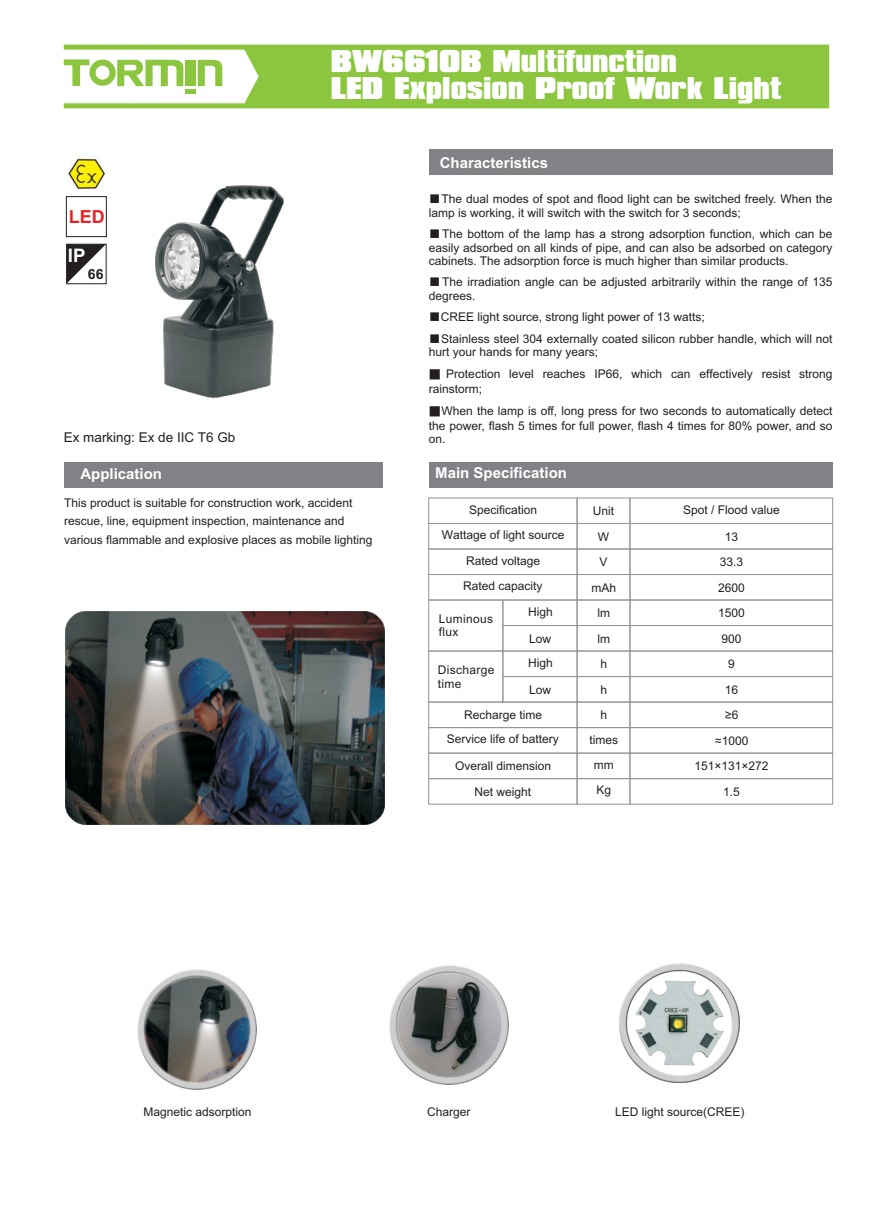
<style>
.page{position:relative;width:893px;height:1212px;background:#fff}
.page>*{position:absolute;margin:0;border:0;box-sizing:border-box;transform-origin:0 0}
.t1{font:900 27px/26.8px "Compacta BT";color:#fff}
.t2{font:700 18.6px "Arial";color:#fff}
.t3{font:700 18px "Arial";color:#ee1d23}
.t4{font:700 15px "Arial";color:#fff}
.t5{font:700 13.95px "Arial";color:#231f20}
.t6{font:13.5px "Arial";color:#231f20}
.t7{font:12px/13.4px "Arial";color:#231f20}
.t8{font:12px/25.5px "Arial Unicode MS";color:#231f20;text-align:center}
.t9{font:12px/13.4px "Arial";letter-spacing:.03em;color:#231f20}
.s1{font-family:"Sim Sun"}
.s2{font-family:"Zhenyan GB"}
.s3{font-family:"Arial"}
.s4{font-family:"Arial Unicode MS"}
</style>
<div class="page">
<div style="left:429px;top:150px;width:404px;height:25px;background:#808285"></div>
<div style="left:66px;top:196px;width:41px;height:41px;border:1px solid #231f20"></div>
<svg style="left:68px;top:246px;width:36px;height:36px"></svg>
<div style="left:66px;top:244px;width:41px;height:40px;border:1px solid #231f20"></div>
<div style="left:64px;top:463px;width:319px;height:25px;background:#808285"></div>
<svg style="left:64px;top:45px;width:765px;height:63px;background:#9acd57"></svg>
<svg style="left:198px;top:60px;width:24px;height:26px"></svg>
<div style="left:185px;top:60px;width:11px;height:26px;background:#8bc63e"></div>
<div style="left:185px;top:89px;width:11px;height:5px;background:#8bc63e"></div>
<svg style="left:64px;top:59px;width:119px;height:27px"></svg>
<img style="left:155px;top:185px;width:129px;height:214px">
<img style="left:66px;top:612px;width:319px;height:212px">
<img style="left:137px;top:970px;width:120px;height:119px">
<img style="left:389px;top:965px;width:119px;height:119px">
<img style="left:620px;top:963px;width:119px;height:119px">
<div style="left:429px;top:463px;width:404px;height:25px;background:#808285"></div>
<div style="left:630px;top:498px;width:203px;height:26px;border:1px solid #939598"></div>
<div style="left:428px;top:498px;width:149px;height:26px;border:1px solid #939598"></div>
<div style="left:577px;top:498px;width:53px;height:26px;border:1px solid #939598"></div>
<div style="left:428px;top:574px;width:149px;height:26px;border:1px solid #939598"></div>
<div style="left:503px;top:600px;width:74px;height:26px;border:1px solid #939598"></div>
<div style="left:503px;top:651px;width:74px;height:26px;border:1px solid #939598"></div>
<div style="left:428px;top:600px;width:75px;height:51px;border:1px solid #939598"></div>
<div style="left:428px;top:651px;width:75px;height:51px;border:1px solid #939598"></div>
<div style="left:503px;top:625px;width:74px;height:26px;border:1px solid #939598"></div>
<div style="left:503px;top:676px;width:74px;height:26px;border:1px solid #939598"></div>
<div style="left:577px;top:574px;width:53px;height:26px;border:1px solid #939598"></div>
<div style="left:577px;top:600px;width:53px;height:26px;border:1px solid #939598"></div>
<div style="left:577px;top:625px;width:53px;height:26px;border:1px solid #939598"></div>
<div style="left:577px;top:651px;width:53px;height:26px;border:1px solid #939598"></div>
<div style="left:577px;top:676px;width:53px;height:26px;border:1px solid #939598"></div>
<div style="left:577px;top:702px;width:53px;height:26px;border:1px solid #939598"></div>
<div style="left:577px;top:727px;width:53px;height:26px;border:1px solid #939598"></div>
<div style="left:577px;top:753px;width:53px;height:26px;border:1px solid #939598"></div>
<div style="left:428px;top:549px;width:149px;height:26px;border:1px solid #939598"></div>
<div style="left:428px;top:702px;width:149px;height:26px;border:1px solid #939598"></div>
<div style="left:428px;top:727px;width:149px;height:26px;border:1px solid #939598"></div>
<div style="left:428px;top:753px;width:149px;height:26px;border:1px solid #939598"></div>
<div style="left:428px;top:778px;width:149px;height:26px;border:1px solid #939598"></div>
<div style="left:577px;top:549px;width:53px;height:26px;border:1px solid #939598"></div>
<div style="left:630px;top:600px;width:203px;height:26px;border:1px solid #939598"></div>
<div style="left:630px;top:625px;width:203px;height:26px;border:1px solid #939598"></div>
<div style="left:630px;top:651px;width:203px;height:26px;border:1px solid #939598"></div>
<div style="left:630px;top:676px;width:203px;height:26px;border:1px solid #939598"></div>
<div style="left:630px;top:523px;width:203px;height:26px;border:1px solid #939598"></div>
<div style="left:630px;top:549px;width:203px;height:26px;border:1px solid #939598"></div>
<div style="left:630px;top:574px;width:203px;height:26px;border:1px solid #939598"></div>
<div style="left:630px;top:702px;width:203px;height:26px;border:1px solid #939598"></div>
<div style="left:630px;top:727px;width:203px;height:26px;border:1px solid #939598"></div>
<div style="left:630px;top:753px;width:203px;height:26px;border:1px solid #939598"></div>
<div style="left:630px;top:778px;width:203px;height:26px;border:1px solid #939598"></div>
<div style="left:428px;top:523px;width:149px;height:26px;border:1px solid #939598"></div>
<div style="left:577px;top:523px;width:53px;height:26px;border:1px solid #939598"></div>
<div style="left:577px;top:778px;width:53px;height:26px;border:1px solid #939598"></div>
<img style="left:67px;top:155px;width:38px;height:36px">
<h1 class="t1" style="left:331px;top:50px;width:452px">BW6610B Multifunction<br>LED Explosion Proof Work Light</h1>
<h3 class="t3" style="left:69px;top:210px;width:37px">LED</h3>
<h2 class="t2" style="left:68px;top:248px;width:19px">IP</h2>
<p class="t5" style="left:88px;top:269px;width:17px">66</p>
<p class="t6" style="left:64px;top:432px;width:173px">Ex marking: Ex de IIC T6 Gb</p>
<p class="t4" style="left:80px;top:468px;width:83px">Application</p>
<p class="t7" style="left:64px;top:494px;width:310px;line-height:18.8px">This product is suitable for construction work, accident rescue, line, equipment inspection, maintenance and various flammable and explosive places as mobile lighting</p>
<p class="t4" style="left:440px;top:157px;width:110px">Characteristics</p>
<p class="t7" style="left:429px;top:194px;width:405px"><span class="s1">■</span>The dual modes of spot and flood light can be switched freely. When the lamp is working, it will switch with the switch for 3 seconds;</p>
<p class="t7" style="left:429px;top:228px;width:405px;text-align:justify"><span class="s1">■</span>The bottom of the lamp has a strong adsorption function, which can be easily adsorbed on all kinds of pipe, and can also be adsorbed on category cabinets. The adsorption force is much higher than similar products.</p>
<p class="t7" style="left:429px;top:277px;width:405px"><span class="s1">■</span>The irradiation angle can be adjusted arbitrarily within the range of 135 degrees.</p>
<p class="t7" style="left:429px;top:311px;width:278px"><span class="s1">■</span>CREE light source, strong light power of 13 watts;</p>
<p class="t7" style="left:429px;top:333px;width:405px"><span class="s1">■</span>Stainless steel 304 externally coated silicon rubber handle, which will not hurt your hands for many years;</p>
<p class="t7" style="left:429px;top:367px;width:405px;line-height:15.5px"><span class="s2">■</span> Protection level reaches IP66, which can effectively resist strong rainstorm;</p>
<p class="t7" style="left:429px;top:404px;width:405px;line-height:15.5px"><span class="s2">■</span>When the lamp is off, long press for two seconds to automatically detect the power, flash 5 times for full power, flash 4 times for 80% power, and so</p>
<p class="t7" style="left:429px;top:433px;width:18px">on.</p>
<p class="t4" style="left:435px;top:467px;width:133px">Main Specification</p>
<p class="t7" style="left:469px;top:504px;width:70px">Specification</p>
<p class="t8" style="left:593px;top:499px;width:23px">Unit</p>
<p class="t7" style="left:683px;top:504px;width:98px">Spot / Flood value</p>
<p class="t8" style="left:442px;top:523px;width:124px">Wattage of light source</p>
<p class="t8" style="left:598px;top:525px;width:13px">W</p>
<p class="t7" style="left:725px;top:531px;width:15px">13</p>
<p class="t7" style="left:466px;top:555px;width:76px">Rated voltage</p>
<p class="t8" style="left:600px;top:550px;width:10px">V</p>
<p class="t7" style="left:720px;top:556px;width:25px">33.3</p>
<p class="t7" style="left:463px;top:580px;width:81px">Rated capacity</p>
<p class="t9" style="left:439px;top:613px;width:56px">Luminous flux</p>
<p class="t8" style="left:528px;top:600px;width:26px">High</p>
<p class="t8" style="left:528px;top:651px;width:26px">High</p>
<p class="t8" style="left:529px;top:627px;width:24px">Low</p>
<p class="t9" style="left:438px;top:664px;width:58px">Discharge time</p>
<p class="t8" style="left:529px;top:678px;width:24px">Low</p>
<p class="t7" style="left:447px;top:704px;width:114px;line-height:24.3px;text-align:center">Recharge time<br>Service life of battery</p>
<p class="t7" style="left:455px;top:754px;width:98px;line-height:25.7px;text-align:center">Overall dimension<br>Net weight</p>
<p class="t8" style="left:592px;top:576px;width:26px">mAh</p>
<p class="t8" style="left:598px;top:601px;width:14px;text-align:left">lm lm</p>
<p class="t8" style="left:601px;top:652px;width:8px;text-align:justify">h h h</p>
<p class="t8" style="left:589px;top:728px;width:30px;line-height:25px">times mm</p>
<p class="t8" style="left:597px;top:778px;width:16px">Kg</p>
<p class="t7" style="left:718px;top:582px;width:28px">2600</p>
<p class="t7" style="left:718px;top:601px;width:28px;line-height:25.3px">1500<br>900</p>
<p class="t7" style="left:728px;top:658px;width:8px">9</p>
<p class="t8" style="left:725px;top:678px;width:15px">16</p>
<p class="t8" style="left:725px;top:703px;width:15px">≥<span class="s3">6</span></p>
<p class="t7" style="left:715px;top:735px;width:35px"><span class="s4">≈</span>1000</p>
<p class="t7" style="left:695px;top:760px;width:76px">151<span class="s4">×</span>131<span class="s4">×</span>272</p>
<p class="t7" style="left:723px;top:786px;width:18px">1.5</p>
<p class="t7" style="left:143px;top:1106px;width:110px">Magnetic adsorption</p>
<p class="t7" style="left:427px;top:1107px;width:45px">Charger</p>
<p class="t7" style="left:615px;top:1107px;width:131px">LED light source(CREE)</p>
</div>
